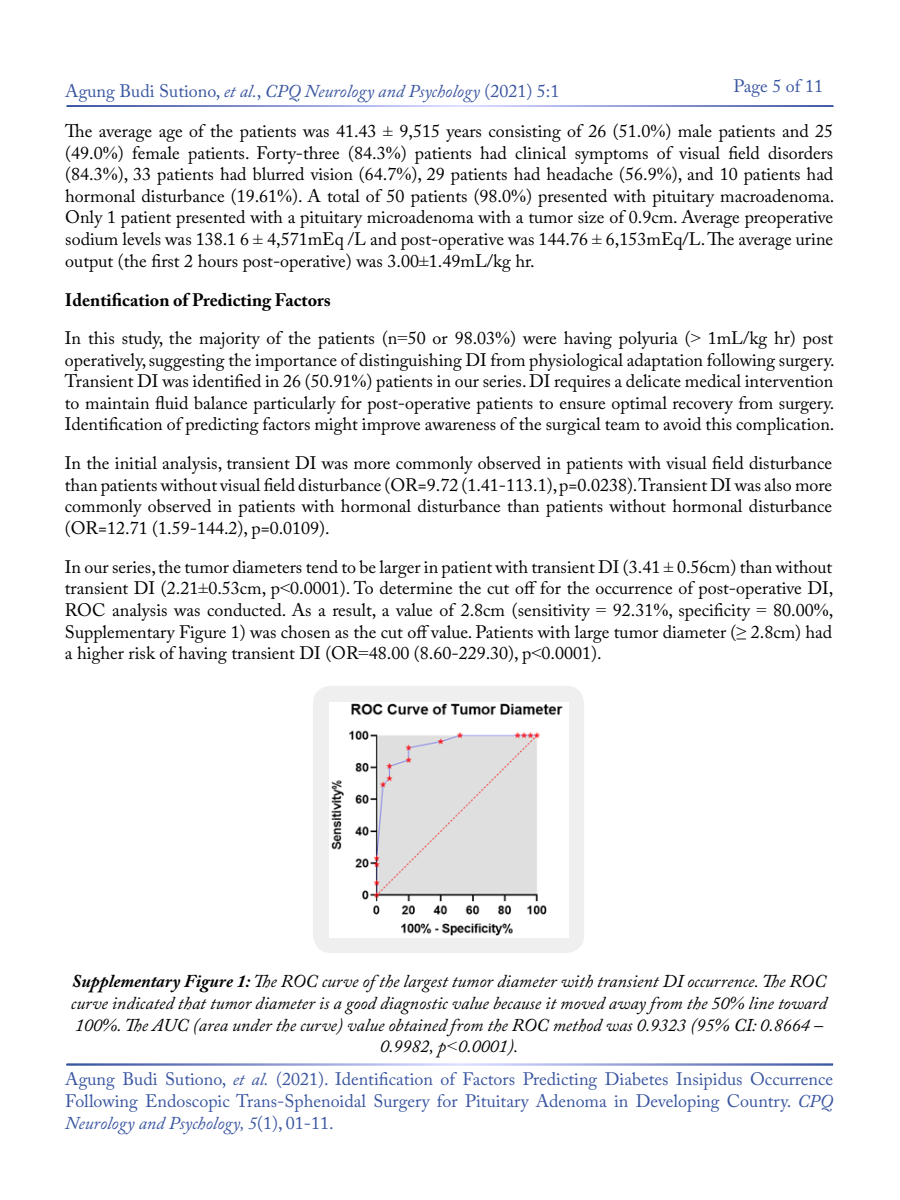
<style>
.page{position:relative;width:900px;height:1200px;background:#fff}
.page>*{position:absolute;margin:0;border:0;box-sizing:border-box;transform-origin:0 0}
.t1{font:18px/21.6px "Adobe Caslon Pro";color:#000;text-align:justify}
.t2{font:italic 18px/21.6px "Adobe Caslon Pro";color:#000;text-align:center}
.t3{font:18px/21.6px "Adobe Caslon Pro";color:#3955a0;text-align:justify}
.t4{font:italic 18px "Adobe Caslon Pro";color:#3955a0}
.t5{font:700 18px "Adobe Caslon Pro";color:#000}
.s1{font-style:normal}
.s2{font-family:"Times New Roman"}
.s3{font-weight:700}
.s4{font-style:italic}
</style>
<div class="page">
<div style="left:313px;top:686px;width:271px;height:267px;background:#efeff0;border-radius:18px"></div>
<img style="left:330px;top:703px;width:238px;height:234px">
<p class="t4" style="left:65px;top:80px;width:496px"><span class="s1">Agung Budi Sutiono,</span> et al.<span class="s1">,</span> CPQ Neurology and Psychology <span class="s1">(2021) 5:1</span></p>
<p class="t3" style="left:734px;top:75px;width:91px">Page 5 of 11</p>
<p class="t1" style="left:65px;top:120px;width:771px">The average age of the patients was 41.43 <span class="s2">±</span> 9,515 years consisting of 26 (51.0<span class="s2">%</span>) male patients and 25 (49.0<span class="s2">%</span>) female patients. Forty-three (84.3<span class="s2">%</span>) patients had clinical symptoms of visual field disorders (84.3<span class="s2">%</span>), 33 patients had blurred vision (64.7<span class="s2">%</span>), 29 patients had headache (56.9<span class="s2">%</span>), and 10 patients had hormonal disturbance (19.61<span class="s2">%</span>). A total of 50 patients (98.0<span class="s2">%</span>) presented with pituitary macroadenoma.<br>Only 1 patient presented with a pituitary microadenoma with a tumor size of 0.9cm. Average preoperative sodium levels was 138.1 6 <span class="s2">±</span> 4,571mEq /L and post-operative was 144.76 <span class="s2">±</span> 6,153mEq/L. The average urine output (the first 2 hours post-operative) was 3.00<span class="s2">±</span>1.49mL/kg hr.</p>
<p class="t5" style="left:65px;top:289px;width:267px">Identification of Predicting Factors</p>
<p class="t1" style="left:65px;top:327px;width:771px">In this study, the majority of the patients (n<span class="s2">=</span>50 or 98.03<span class="s2">%</span>) were having polyuria (<span class="s2">&gt;</span> 1mL/kg hr) post operatively, suggesting the importance of distinguishing DI from physiological adaptation following surgery.<br>Transient DI was identified in 26 (50.91<span class="s2">%</span>) patients in our series. DI requires a delicate medical intervention to maintain fluid balance particularly for post-operative patients to ensure optimal recovery from surgery.<br>Identification of predicting factors might improve awareness of the surgical team to avoid this complication.</p>
<p class="t1" style="left:65px;top:452px;width:769px">In the initial analysis, transient DI was more commonly observed in patients with visual field disturbance than patients without visual field disturbance (OR=9.72 (1.41-113.1), p=0.0238). Transient DI was also more commonly observed in patients with hormonal disturbance than patients without hormonal disturbance (OR=12.71 (1.59-144.2), p=0.0109).</p>
<p class="t1" style="left:65px;top:556px;width:770px">In our series, the tumor diameters tend to be larger in patient with transient DI (3.41 <span class="s2">±</span> 0.56cm) than without transient DI (2.21<span class="s2">±</span>0.53cm, p<span class="s2">&lt;</span>0.0001). To determine the cut off for the occurrence of post-operative DI, ROC analysis was conducted. As a result, a value of 2.8cm (sensitivity <span class="s2">=</span> 92.31<span class="s2">%</span>, specificity <span class="s2">=</span> 80.00<span class="s2">%</span>, Supplementary Figure 1) was chosen as the cut off value. Patients with large tumor diameter (<span class="s2">≥</span> 2.8cm) had a higher risk of having transient DI (OR<span class="s2">=</span>48.00 (8.60-229.30), p<span class="s2">&lt;</span>0.0001).</p>
<p class="t2" style="left:71px;top:970px;width:758px"><span class="s3">Supplementary Figure 1:</span> The ROC curve of the largest tumor diameter with transient DI occurrence. The ROC curve indicated that tumor diameter is a good diagnostic value because it moved away from the 50<span class="s2">%</span> line toward 100<span class="s2">%</span>. The AUC (area under the curve) value obtained from the ROC method was 0.9323 (95<span class="s2">%</span> CI: 0.8664 – 0.9982, p<span class="s2">&lt;</span>0.0001).</p>
<p class="t3" style="left:65px;top:1068px;width:769px">Agung Budi Sutiono, <span class="s4">et al.</span> (2021). Identification of Factors Predicting Diabetes Insipidus Occurrence Following Endoscopic Trans-Sphenoidal Surgery for Pituitary Adenoma in Developing Country. <span class="s4">CPQ Neurology and Psychology, 5</span>(1), 01-11.</p>
</div>
